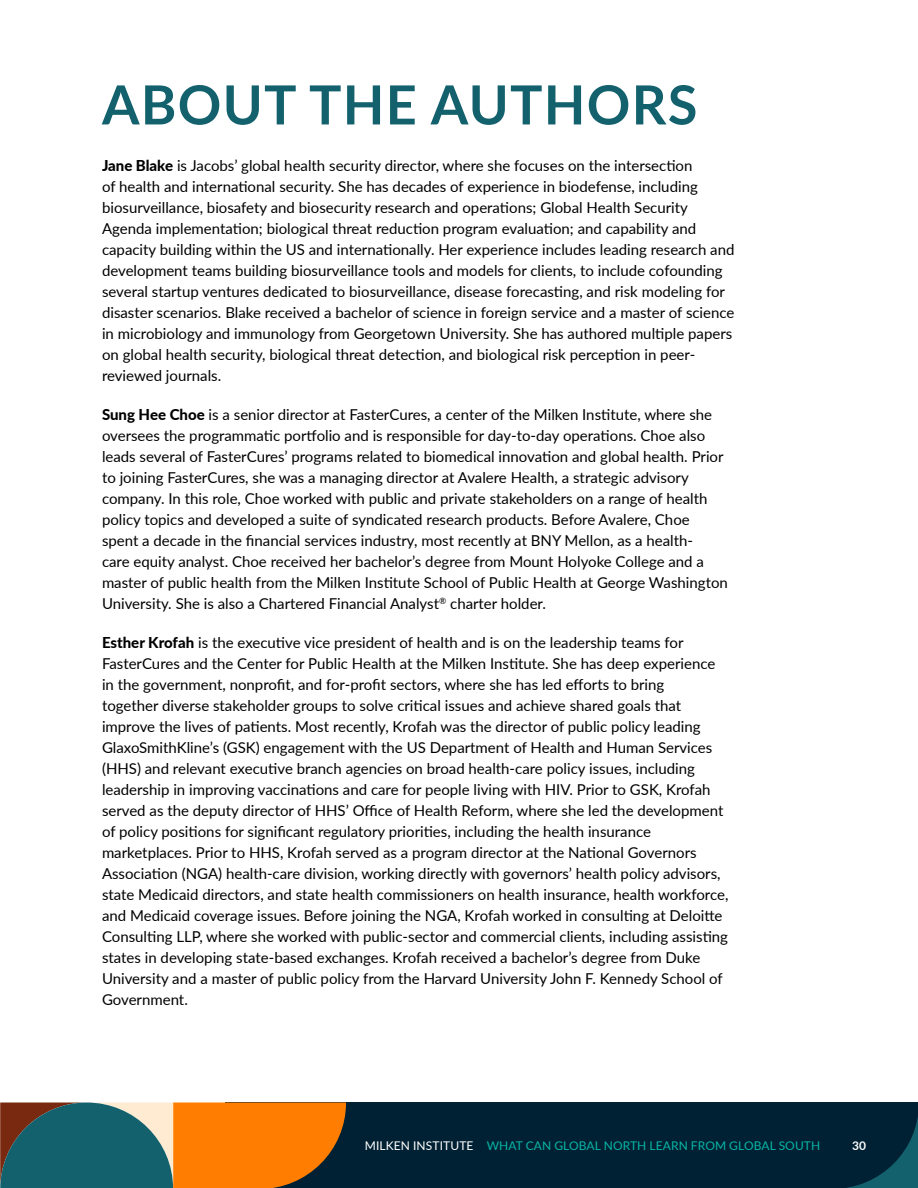
<style>
.page{position:relative;width:918px;height:1188px;background:#fff}
.page>*{position:absolute;margin:0;border:0;box-sizing:border-box;transform-origin:0 0}
.t1{font:700 54px "Lato";letter-spacing:.025em;color:#14616e}
.t2{font:15px/21px "Lato";color:#000}
.t3{font:12px "Lato";letter-spacing:.01em;color:#08b5a6}
.t4{font:700 12px "Lato";color:#fff}
.s1{font-weight:800}
.s2{color:#fff}
</style>
<div class="page">
<div style="left:225px;top:1102px;width:693px;height:86px;background:#002133"></div>
<svg style="left:0;top:1102px;width:346px;height:86px;background:#8e6f3b"></svg>
<svg style="left:847px;top:1117px;width:71px;height:71px"></svg>
<h1 class="t1" style="left:102px;top:65px;width:597px">ABOUT THE AUTHORS</h1>
<p class="t2" style="left:102px;top:154px;width:634px"><span class="s1">Jane Blake</span> is Jacobs’ global health security director, where she focuses on the intersection<br>of health and international security. She has decades of experience in biodefense, including biosurveillance, biosafety and biosecurity research and operations; Global Health Security Agenda implementation; biological threat reduction program evaluation; and capability and capacity building within the US and internationally. Her experience includes leading research and development teams building biosurveillance tools and models for clients, to include cofounding several startup ventures dedicated to biosurveillance, disease forecasting, and risk modeling for disaster scenarios. Blake received a bachelor of science in foreign service and a master of science in microbiology and immunology from Georgetown University. She has authored multiple papers on global health security, biological threat detection, and biological risk perception in peer&shy;reviewed journals.</p>
<p class="t2" style="left:102px;top:403px;width:627px"><span class="s1">Sung Hee Choe</span> is a senior director at FasterCures, a center of the Milken Institute, where she oversees the programmatic portfolio and is responsible for day-to-day operations. Choe also leads several of FasterCures’ programs related to biomedical innovation and global health. Prior to joining FasterCures, she was a managing director at Avalere Health, a strategic advisory company. In this role, Choe worked with public and private stakeholders on a range of health policy topics and developed a suite of syndicated research products. Before Avalere, Choe spent a decade in the financial services industry, most recently at BNY Mellon, as a health-<br>care equity analyst. Choe received her bachelor’s degree from Mount Holyoke College and a master of public health from the Milken Institute School of Public Health at George Washington University. She is also a Chartered Financial Analyst<sup>®</sup> charter holder.</p>
<p class="t2" style="left:102px;top:631px;width:628px"><span class="s1">Esther Krofah</span> is the executive vice president of health and is on the leadership teams for FasterCures and the Center for Public Health at the Milken Institute. She has deep experience in the government, nonprofit, and for-profit sectors, where she has led efforts to bring<br>together diverse stakeholder groups to solve critical issues and achieve shared goals that improve the lives of patients. Most recently, Krofah was the director of public policy leading GlaxoSmithKline’s (GSK) engagement with the US Department of Health and Human Services (HHS) and relevant executive branch agencies on broad health-care policy issues, including leadership in improving vaccinations and care for people living with HIV. Prior to GSK, Krofah served as the deputy director of HHS’ Office of Health Reform, where she led the development of policy positions for significant regulatory priorities, including the health insurance marketplaces. Prior to HHS, Krofah served as a program director at the National Governors Association (NGA) health-care division, working directly with governors’ health policy advisors, state Medicaid directors, and state health commissioners on health insurance, health workforce, and Medicaid coverage issues. Before joining the NGA, Krofah worked in consulting at Deloitte Consulting LLP, where she worked with public-sector and commercial clients, including assisting states in developing state-based exchanges. Krofah received a bachelor’s degree from Duke University and a master of public policy from the Harvard University John F. Kennedy School of Government.</p>
<p class="t3" style="left:365px;top:1137px;width:457px"><span class="s2">MILKEN INSTITUTE</span> WHAT CAN GLOBAL NORTH LEARN FROM GLOBAL SOUTH</p>
<p class="t4" style="left:852px;top:1136px;width:16px">30</p>
</div>
